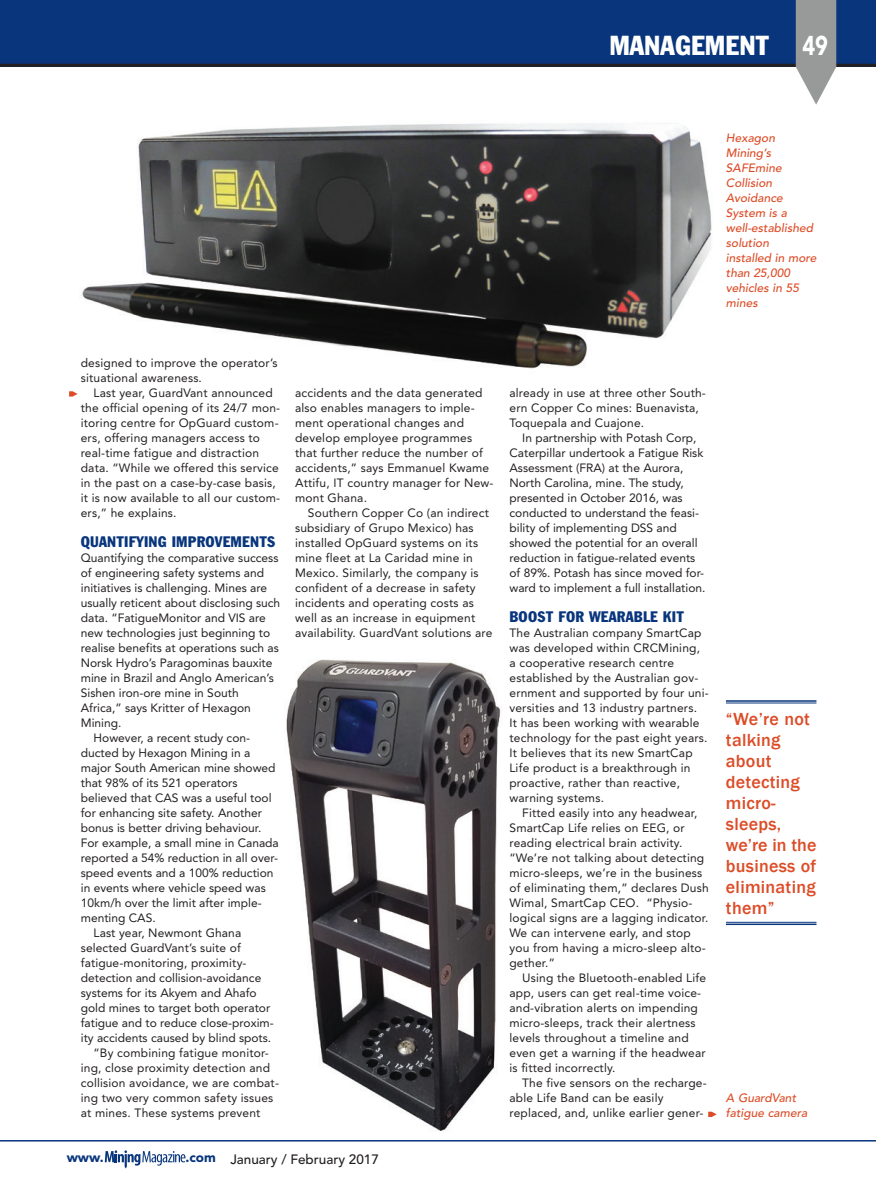
<style>
.page{position:relative;width:876px;height:1195px;background:#fff}
.page>*{position:absolute;margin:0;border:0;box-sizing:border-box;transform-origin:0 0}
.t1{font:condensed 27px "Franklin Gothic BT";color:#fff}
.t2{font:500 18px/21px "Franklin Gothic";letter-spacing:.015em;color:#dc4c27}
.t3{font:condensed 15px "Franklin Gothic BT";letter-spacing:.015em;color:#08357c}
.t4{font:500 13.5px "Avenir";color:#231f20}
.t5{font:900 13.5px "Avenir";color:#08357c}
.t6{font:12px/15px "Avenir";letter-spacing:.015em;color:#231f20}
.t7{font:italic 500 12px/15px "Avenir";color:#dc4c27}
.s1{font-family:"Avenir";font-weight:900;font-stretch:normal}
.s2{font-weight:900;color:#08357c}
</style>
<div class="page">
<svg style="left:105px;top:1150px;width:80px;height:18px"></svg>
<hr style="left:0;top:1140px;width:876px;height:1px;background:#08357c">
<div style="left:0;top:0;width:876px;height:67px;background:#08357c"></div>
<hr style="left:0;top:64px;width:876px;height:3px;background:#231f20">
<svg style="left:796px;top:0;width:40px;height:105px"></svg>
<img style="left:82px;top:123px;width:630px;height:246px">
<hr style="left:726px;top:700px;width:90px;height:2px;background:#08357c">
<hr style="left:726px;top:703px;width:90px;height:1px;background:#08357c">
<hr style="left:726px;top:922px;width:90px;height:1px;background:#08357c">
<hr style="left:726px;top:923px;width:90px;height:2px;background:#08357c">
<svg style="left:69px;top:391px;width:9px;height:6px"></svg>
<svg style="left:708px;top:1112px;width:9px;height:5px"></svg>
<img style="left:286px;top:659px;width:215px;height:472px">
<h1 class="t1" style="left:609px;top:28px;width:220px">MANAGEMENT <span class="s1">49</span></h1>
<p class="t7" style="left:726px;top:130px;width:92px">Hexagon<br>Mining’s<br>SAFEmine<br>Collision<br>Avoidance<br>System is a well-established solution installed in more than 25,000 vehicles in 55 mines</p>
<p class="t6" style="left:81px;top:355px;width:198px">designed to improve the operator’s situational awareness.</p>
<p class="t6" style="left:81px;top:385px;width:201px;text-indent:13px">Last year, GuardVant announced the official opening of its 24/7 mon&shy;itoring centre for OpGuard custom&shy;ers, offering managers access to real-time fatigue and distraction data. “While we offered this service in the past on a case-by-case basis, it is now available to all our custom&shy;ers,” he explains.</p>
<p class="t3" style="left:81px;top:532px;width:196px">QUANTIFYING IMPROVEMENTS</p>
<p class="t6" style="left:81px;top:550px;width:199px">Quantifying the comparative success</p>
<p class="t6" style="left:81px;top:565px;width:185px">of engineering safety systems and</p>
<p class="t6" style="left:81px;top:580px;width:188px">initiatives is challenging. Mines are</p>
<p class="t6" style="left:81px;top:595px;width:201px">usually reticent about disclosing such</p>
<p class="t6" style="left:81px;top:610px;width:187px">data. “FatigueMonitor and VIS are</p>
<p class="t6" style="left:81px;top:625px;width:191px">new technologies just beginning to</p>
<p class="t6" style="left:81px;top:640px;width:200px">realise benefits at operations such as</p>
<p class="t6" style="left:81px;top:655px;width:193px">Norsk Hydro’s Paragominas bauxite</p>
<p class="t6" style="left:81px;top:670px;width:195px">mine in Brazil and Anglo American’s</p>
<p class="t6" style="left:81px;top:685px;width:159px">Sishen iron-ore mine in South</p>
<p class="t6" style="left:81px;top:700px;width:172px">Africa,” says Kritter of Hexagon</p>
<p class="t6" style="left:81px;top:715px;width:42px">Mining.</p>
<p class="t6" style="left:94px;top:730px;width:158px">However, a recent study con-</p>
<p class="t6" style="left:81px;top:745px;width:171px">ducted by Hexagon Mining in a</p>
<p class="t6" style="left:81px;top:760px;width:196px">major South American mine showed</p>
<p class="t6" style="left:81px;top:775px;width:158px">that 98% of its 521 operators</p>
<p class="t6" style="left:81px;top:790px;width:192px">believed that CAS was a useful tool</p>
<p class="t6" style="left:81px;top:805px;width:183px">for enhancing site safety. Another</p>
<p class="t6" style="left:81px;top:820px;width:182px">bonus is better driving behaviour.</p>
<p class="t6" style="left:81px;top:835px;width:200px">For example, a small mine in Canada</p>
<p class="t6" style="left:81px;top:850px;width:199px">reported a 54% reduction in all over-</p>
<p class="t6" style="left:81px;top:865px;width:194px">speed events and a 100% reduction</p>
<p class="t6" style="left:81px;top:880px;width:186px">in events where vehicle speed was</p>
<p class="t6" style="left:81px;top:895px;width:182px">10km/h over the limit after imple-</p>
<p class="t6" style="left:81px;top:910px;width:76px">menting CAS.</p>
<p class="t6" style="left:94px;top:925px;width:149px">Last year, Newmont Ghana</p>
<p class="t6" style="left:81px;top:940px;width:162px">selected GuardVant’s suite of</p>
<p class="t6" style="left:81px;top:955px;width:167px">fatigue-monitoring, proximity-</p>
<p class="t6" style="left:81px;top:970px;width:182px">detection and collision-avoidance</p>
<p class="t6" style="left:81px;top:985px;width:177px">systems for its Akyem and Ahafo</p>
<p class="t6" style="left:81px;top:1000px;width:191px">gold mines to target both operator</p>
<p class="t6" style="left:81px;top:1015px;width:194px">fatigue and to reduce close-proxim-</p>
<p class="t6" style="left:81px;top:1030px;width:192px">ity accidents caused by blind spots.</p>
<p class="t6" style="left:94px;top:1045px;width:177px">“By combining fatigue monitor-</p>
<p class="t6" style="left:81px;top:1060px;width:191px">ing, close proximity detection and</p>
<p class="t6" style="left:81px;top:1075px;width:200px">collision avoidance, we are combat-</p>
<p class="t6" style="left:81px;top:1090px;width:194px">ing two very common safety issues</p>
<p class="t6" style="left:81px;top:1105px;width:181px">at mines. These systems prevent</p>
<p class="t6" style="left:295px;top:385px;width:200px">accidents and the data generated also enables managers to imple&shy;ment operational changes and develop employee programmes that further reduce the number of accidents,” says Emmanuel Kwame<br>Attifu, IT country manager for New&shy;mont Ghana.</p>
<p class="t6" style="left:295px;top:505px;width:199px;text-indent:13px">Southern Copper Co (an indirect subsidiary of Grupo Mexico) has installed OpGuard systems on its mine fleet at La Caridad mine in Mexico. Similarly, the company is confident of a decrease in safety incidents and operating costs as well as an increase in equipment availability. GuardVant solutions are</p>
<p class="t5" style="left:67px;top:1149px;width:38px">www.</p>
<p class="t4" style="left:185px;top:1151px;width:195px"><span class="s2">.com</span> January / February 2017</p>
<p class="t6" style="left:509px;top:385px;width:198px">already in use at three other South&shy;ern Copper Co mines: Buenavista,<br>Toquepala and Cuajone.</p>
<p class="t6" style="left:509px;top:430px;width:198px;text-indent:13px">In partnership with Potash Corp, Caterpillar undertook a Fatigue Risk Assessment (FRA) at the Aurora, North Carolina, mine. The study, presented in October 2016, was conducted to understand the feasi&shy;bility of implementing DSS and showed the potential for an overall reduction in fatigue-related events of 89%. Potash has since moved for&shy;ward to implement a full installation.</p>
<p class="t3" style="left:509px;top:607px;width:176px">BOOST FOR WEARABLE KIT</p>
<p class="t6" style="left:509px;top:625px;width:201px">The Australian company SmartCap was developed within CRCMining, a cooperative research centre established by the Australian gov&shy;ernment and supported by four uni&shy;versities and 13 industry partners.<br>It has been working with wearable technology for the past eight years.<br>It believes that its new SmartCap<br>Life product is a breakthrough in proactive, rather than reactive, warning systems.</p>
<p class="t6" style="left:509px;top:805px;width:201px;text-indent:13px">Fitted easily into any headwear,<br>SmartCap Life relies on EEG, or reading electrical brain activity. “We’re not talking about detecting micro-sleeps, we’re in the business of eliminating them,” declares Dush<br>Wimal, SmartCap CEO. “Physio&shy;logical signs are a lagging indicator.<br>We can intervene early, and stop you from having a micro-sleep alto&shy;gether.”</p>
<p class="t6" style="left:509px;top:970px;width:198px;text-indent:13px">Using the Bluetooth-enabled Life app, users can get real-time voice&shy;and-vibration alerts on impending micro-sleeps, track their alertness levels throughout a timeline and even get a warning if the headwear is fitted incorrectly.</p>
<p class="t6" style="left:509px;top:1075px;width:199px;text-indent:13px">The five sensors on the recharge&shy;able Life Band can be easily replaced, and, unlike earlier gener-</p>
<h2 class="t2" style="left:726px;top:708px;width:92px">“We’re not talking about detecting micro&shy;sleeps, we’re in the business of eliminating them”</h2>
<p class="t7" style="left:726px;top:1090px;width:83px">A GuardVant fatigue camera</p>
</div>
